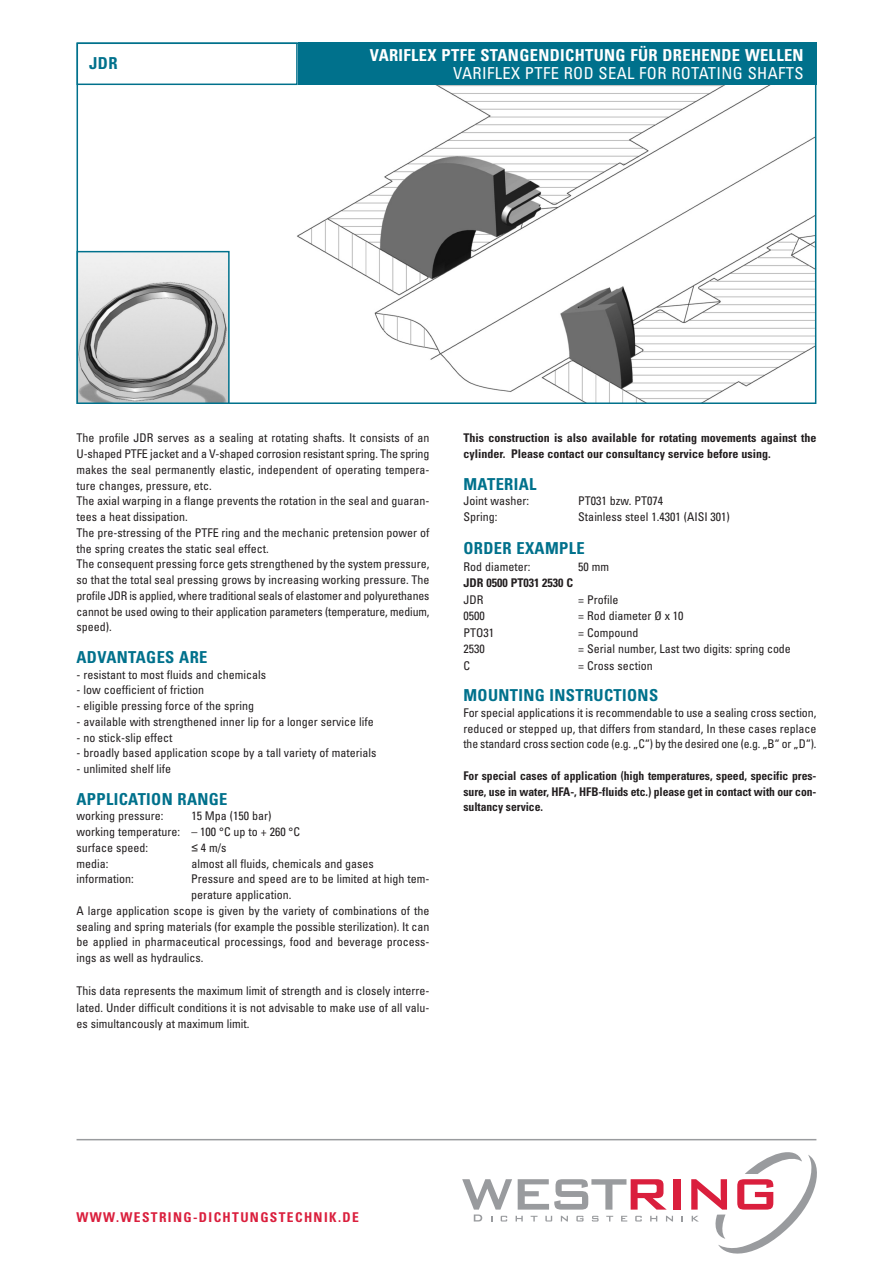
<style>
.page{position:relative;width:893px;height:1263px;background:#fff}
.page>*{position:absolute;margin:0;border:0;box-sizing:border-box;transform-origin:0 0}
.t1{font:700 condensed 16.5px "Univers";letter-spacing:.02em;color:#00718c}
.t2{font:700 condensed 16.5px "Univers";letter-spacing:.02em;color:#fff}
.t3{font:condensed 16.5px "Univers";letter-spacing:.02em;color:#fff}
.t4{font:700 condensed 13.5px "Univers";letter-spacing:.1em;color:#da1f3d}
.t5{font:condensed 12px/15.8px "Univers";color:#231f20}
.t6{font:700 condensed 12px/15.8px "Univers";color:#231f20}
.s1{font-family:"Arial";font-stretch:normal}
</style>
<div class="page">
<img style="left:291px;top:85px;width:522px;height:145px">
<div style="left:673px;top:1179px;width:7px;height:30px;background:#da1f3d"></div>
<svg style="left:462px;top:1179px;width:211px;height:42px"></svg>
<svg style="left:691px;top:1152px;width:126px;height:101px"></svg>
<hr style="left:77px;top:1139px;width:739px;height:1px;background:#999b9e">
<div style="left:298px;top:43px;width:518px;height:42px;background:#00718c"></div>
<div style="left:77px;top:43px;width:221px;height:42px;border:2px solid #00718c"></div>
<img style="left:76px;top:230px;width:741px;height:174px">
<h1 class="t1" style="left:89px;top:57px;width:30px">JDR</h1>
<h1 class="t2" style="left:370px;top:49px;width:435px">VARIFLEX PTFE STANGENDICHTUNG FÜR DREHENDE WELLEN</h1>
<h1 class="t3" style="left:453px;top:67px;width:352px">VARIFLEX PTFE ROD SEAL FOR ROTATING SHAFTS</h1>
<p class="t5" style="left:77px;top:431px;width:354px">The profile JDR serves as a sealing at rotating shafts. It consists of an U-shaped PTFE jacket and a V-shaped corrosion resistant spring. The spring makes the seal permanently elastic, independent of operating tempera&shy;ture changes, pressure, etc.<br>The axial warping in a flange prevents the rotation in the seal and guaran&shy;tees a heat dissipation.<br>The pre-stressing of the PTFE ring and the mechanic pretension power of the spring creates the static seal effect.<br>The consequent pressing force gets strengthened by the system pressure, so that the total seal pressing grows by increasing working pressure. The profile JDR is applied, where traditional seals of elastomer and polyurethanes cannot be used owing to their application parameters (temperature, medium, speed).</p>
<h1 class="t1" style="left:77px;top:651px;width:132px">ADVANTAGES ARE</h1>
<p class="t5" style="left:77px;top:667px;width:191px">- resistant to most fluids and chemicals</p>
<p class="t5" style="left:77px;top:683px;width:129px">- low coefficient of friction</p>
<p class="t5" style="left:77px;top:699px;width:179px">- eligible pressing force of the spring</p>
<p class="t5" style="left:77px;top:715px;width:299px">- available with strengthened inner lip for a longer service life</p>
<p class="t5" style="left:77px;top:730px;width:98px">- no stick-slip effect</p>
<p class="t5" style="left:77px;top:746px;width:301px">- broadly based application scope by a tall variety of materials</p>
<p class="t5" style="left:77px;top:762px;width:96px">- unlimited shelf life</p>
<h1 class="t1" style="left:77px;top:793px;width:152px">APPLICATION RANGE</h1>
<p class="t5" style="left:77px;top:809px;width:88px">working pressure:</p>
<p class="t5" style="left:77px;top:809px;width:225px;text-indent:115px">15 Mpa (150 bar) working temperature: – 100 °C up to + 260 °C surface speed:</p>
<p class="t5" style="left:191px;top:841px;width:37px"><span class="s1">≤</span> 4 m/s</p>
<p class="t5" style="left:77px;top:856px;width:33px">media:</p>
<p class="t5" style="left:191px;top:856px;width:184px">almost all fluids, chemicals and gases</p>
<p class="t5" style="left:77px;top:872px;width:59px">information:</p>
<p class="t5" style="left:191px;top:872px;width:240px">Pressure and speed are to be limited at high tem-</p>
<p class="t5" style="left:191px;top:888px;width:102px">perature application.</p>
<p class="t5" style="left:77px;top:904px;width:354px">A large application scope is given by the variety of combinations of the</p>
<p class="t5" style="left:77px;top:919px;width:354px">sealing and spring materials (for example the possible sterilization). It can</p>
<p class="t5" style="left:77px;top:935px;width:354px">be applied in pharmaceutical processings, food and beverage process-</p>
<p class="t5" style="left:77px;top:951px;width:128px">ings as well as hydraulics.</p>
<p class="t5" style="left:77px;top:984px;width:354px;line-height:16.5px;text-align:justify">This data represents the maximum limit of strength and is closely interre&shy;lated. Under difficult conditions it is not advisable to make use of all valu&shy;es simultancously at maximum limit.</p>
<p class="t6" style="left:463px;top:431px;width:354px">This construction is also available for rotating movements against the cylinder. Please contact our consultancy service before using.</p>
<h1 class="t1" style="left:463px;top:478px;width:75px">MATERIAL</h1>
<p class="t5" style="left:463px;top:494px;width:67px">Joint washer:</p>
<p class="t5" style="left:578px;top:494px;width:86px">PT031 bzw. PT074</p>
<p class="t5" style="left:463px;top:510px;width:35px">Spring:</p>
<p class="t5" style="left:578px;top:510px;width:153px">Stainless steel 1.4301 (AISI 301)</p>
<h1 class="t1" style="left:463px;top:542px;width:123px">ORDER EXAMPLE</h1>
<p class="t5" style="left:463px;top:559px;width:68px">Rod diameter:</p>
<p class="t5" style="left:578px;top:559px;width:32px">50 mm</p>
<p class="t6" style="left:463px;top:576px;width:111px">JDR 0500 PT031 2530 C</p>
<p class="t5" style="left:463px;top:592px;width:22px">JDR</p>
<p class="t5" style="left:578px;top:592px;width:42px">= Profile</p>
<p class="t5" style="left:463px;top:609px;width:23px">0500</p>
<p class="t5" style="left:578px;top:609px;width:107px">= Rod diameter Ø x 10</p>
<p class="t5" style="left:463px;top:625px;width:32px">PTO31</p>
<p class="t5" style="left:578px;top:625px;width:62px">= Compound</p>
<p class="t5" style="left:463px;top:642px;width:23px">2530</p>
<p class="t5" style="left:578px;top:642px;width:214px">= Serial number, Last two digits: spring code</p>
<p class="t5" style="left:463px;top:658px;width:8px">C</p>
<p class="t5" style="left:578px;top:658px;width:76px">= Cross section</p>
<h1 class="t1" style="left:463px;top:689px;width:196px">MOUNTING INSTRUCTIONS</h1>
<p class="t5" style="left:463px;top:706px;width:354px;text-align:justify">For special applications it is recommendable to use a sealing cross section, reduced or stepped up, that differs from standard, In these cases replace the standard cross section code (e.g. „C“) by the desired one (e.g. „B“ or „D“).</p>
<p class="t6" style="left:463px;top:769px;width:354px;text-align:justify">For special cases of application (high temperatures, speed, specific pres&shy;sure, use in water, HFA-, HFB-fluids etc.) please get in contact with our con&shy;sultancy service.</p>
<p class="t4" style="left:77px;top:1213px;width:284px">WWW.WESTRING-DICHTUNGSTECHNIK.DE</p>
</div>
